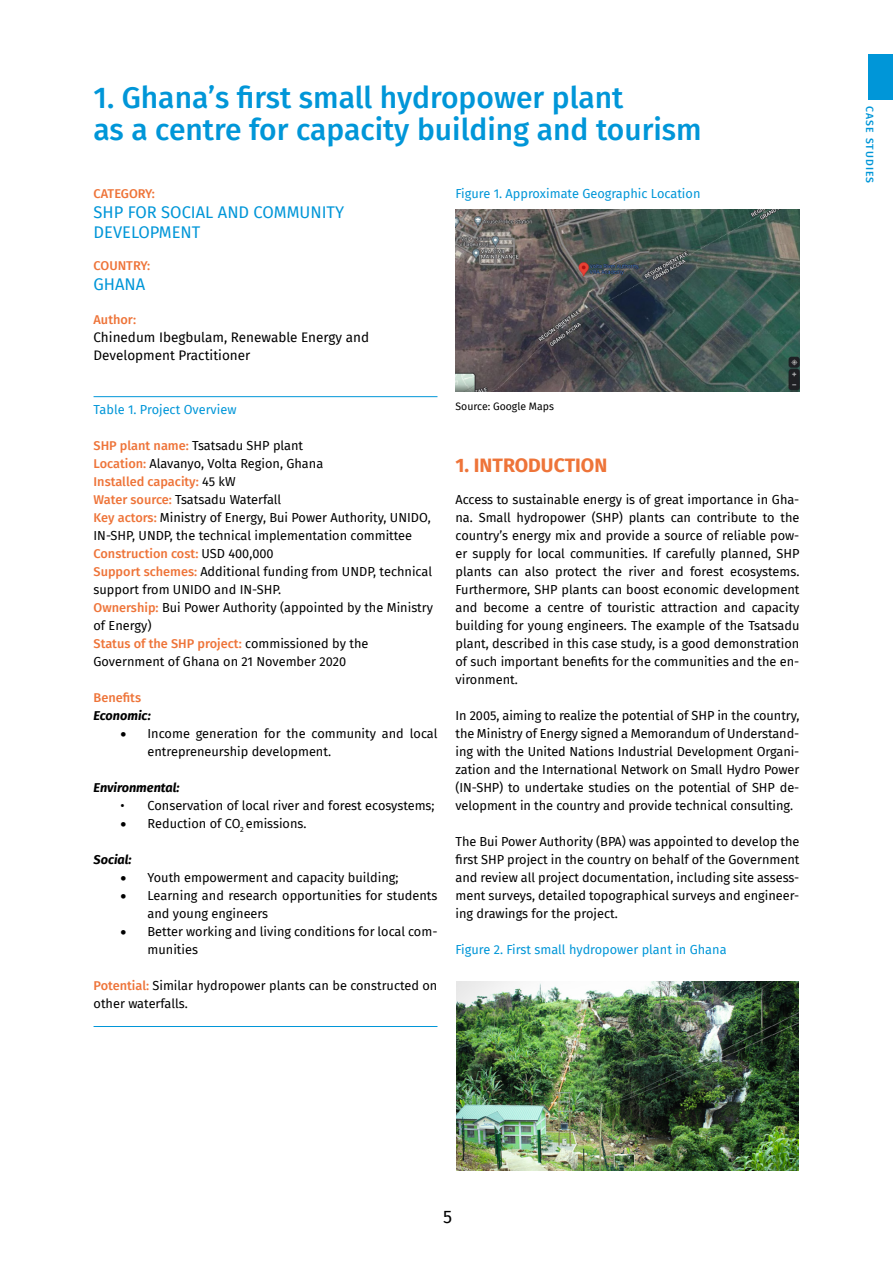
<style>
.page{position:relative;width:893px;height:1263px;background:#fff}
.page>*{position:absolute;margin:0;border:0;box-sizing:border-box;transform-origin:0 0}
.t1{font:500 30px/32.4px "Fira Sans";color:#0096d8}
.t2{font:700 19.5px "Fira Sans";color:#ee7439}
.t3{font:18px "Fira Sans";color:#000}
.t4{font:16.5px/19.8px "Fira Sans";color:#0096d8}
.t5{font:13.5px/18px "Fira Sans";color:#000}
.t6{font:12.75px/18px "Fira Sans";color:#000}
.t7{font:12.75px "Fira Sans";color:#0096d8}
.t8{font:500 12.75px "Fira Sans";color:#ee7439}
.t9{font:italic 700 12.75px "Fira Sans";color:#000}
.t10{font:10.5px "Fira Sans";color:#000}
.t11{font:500 10.5px "Fira Sans";letter-spacing:.1em;color:#0096d8}
.s1{font-weight:500;color:#ee7439}
</style>
<div class="page">
<div style="left:868px;top:54px;width:25px;height:45px;background:#0096d8"></div>
<hr style="left:94px;top:396px;width:343px;height:1px;background:#0096d8">
<hr style="left:94px;top:1026px;width:343px;height:1px;background:#0096d8">
<img style="left:455px;top:209px;width:345px;height:182px">
<img style="left:456px;top:981px;width:343px;height:189px">
<h1 class="t1" style="left:94px;top:80px;width:610px">1. Ghana’s first small hydropower plant<br>as a centre for capacity building and tourism</h1>
<p class="t8" style="left:94px;top:183px;width:63px">CATEGORY:</p>
<p class="t4" style="left:94px;top:202px;width:252px">SHP FOR SOCIAL AND COMMUNITY<br>DEVELOPMENT</p>
<p class="t8" style="left:94px;top:255px;width:58px">COUNTRY:</p>
<p class="t4" style="left:94px;top:274px;width:53px">GHANA</p>
<p class="t8" style="left:94px;top:309px;width:44px">Author:</p>
<p class="t5" style="left:94px;top:328px;width:277px">Chinedum Ibegbulam, Renewable Energy and<br>Development Practitioner</p>
<p class="t7" style="left:94px;top:400px;width:145px">Table 1. Project Overview</p>
<p class="t6" style="left:94px;top:436px;width:341px"><span class="s1">SHP plant name:</span> Tsatsadu SHP plant<br><span class="s1">Location:</span> Alavanyo, Volta Region, Ghana<br><span class="s1">Installed capacity:</span> 45 kW<br><span class="s1">Water source:</span> Tsatsadu Waterfall<br><span class="s1">Key actors:</span> Ministry of Energy, Bui Power Authority, UNIDO, IN-SHP, UNDP, the technical implementation committee <span class="s1">Construction cost:</span> USD 400,000<br><span class="s1">Support schemes:</span> Additional funding from UNDP, technical support from UNIDO and IN-SHP.<br><span class="s1">Ownership:</span> Bui Power Authority (appointed by the Ministry of Energy)<br><span class="s1">Status of the SHP project:</span> commissioned by the Government of Ghana on 21 November 2020</p>
<p class="t8" style="left:94px;top:687px;width:49px">Benefits</p>
<p class="t9" style="left:94px;top:705px;width:59px">Economic:</p>
<p class="t6" style="left:148px;top:724px;width:291px;text-indent:-27px">• Income generation for the community and local entrepreneurship development.</p>
<p class="t9" style="left:94px;top:777px;width:88px">Environmental:</p>
<p class="t6" style="left:121px;top:796px;width:316px">• Conservation of local river and forest ecosystems;</p>
<p class="t6" style="left:121px;top:814px;width:188px">• Reduction of CO<sub>2</sub> emissions.</p>
<p class="t9" style="left:94px;top:849px;width:40px">Social:</p>
<p class="t6" style="left:121px;top:868px;width:280px">• Youth empowerment and capacity building;</p>
<p class="t6" style="left:148px;top:886px;width:291px;text-indent:-27px">• Learning and research opportunities for students and young engineers</p>
<p class="t6" style="left:148px;top:922px;width:291px;text-indent:-27px">• Better working and living conditions for local com&shy;munities</p>
<p class="t6" style="left:94px;top:976px;width:345px"><span class="s1">Potential:</span> Similar hydropower plants can be constructed on other waterfalls.</p>
<p class="t7" style="left:455px;top:184px;width:246px">Figure 1. Approximate Geographic Location</p>
<p class="t10" style="left:455px;top:398px;width:100px">Source: Google Maps</p>
<h2 class="t2" style="left:455px;top:449px;width:153px">1. INTRODUCTION</h2>
<p class="t6" style="left:455px;top:490px;width:345px;text-align:justify">Access to sustainable energy is of great importance in Gha&shy;na. Small hydropower (SHP) plants can contribute to the country’s energy mix and provide a source of reliable pow&shy;er supply for local communities. If carefully planned, SHP plants can also protect the river and forest ecosystems.<br>Furthermore, SHP plants can boost economic development and become a centre of touristic attraction and capacity building for young engineers. The example of the Tsatsadu plant, described in this case study, is a good demonstration of such important benefits for the communities and the en&shy;vironment.</p>
<p class="t6" style="left:455px;top:706px;width:345px;text-align:justify">In 2005, aiming to realize the potential of SHP in the country, the Ministry of Energy signed a Memorandum of Understand&shy;ing with the United Nations Industrial Development Organi&shy;zation and the International Network on Small Hydro Power (IN-SHP) to undertake studies on the potential of SHP de&shy;velopment in the country and provide technical consulting.</p>
<p class="t6" style="left:455px;top:832px;width:345px;text-align:justify">The Bui Power Authority (BPA) was appointed to develop the first SHP project in the country on behalf of the Government and review all project documentation, including site assess&shy;ment surveys, detailed topographical surveys and engineer&shy;ing drawings for the project.</p>
<p class="t7" style="left:455px;top:940px;width:273px">Figure 2. First small hydropower plant in Ghana</p>
<p class="t11" style="left:878px;top:106px;width:78px;rotate:90deg">CASE STUDIES</p>
<h3 class="t3" style="left:443px;top:1203px;width:11px">5</h3>
</div>
